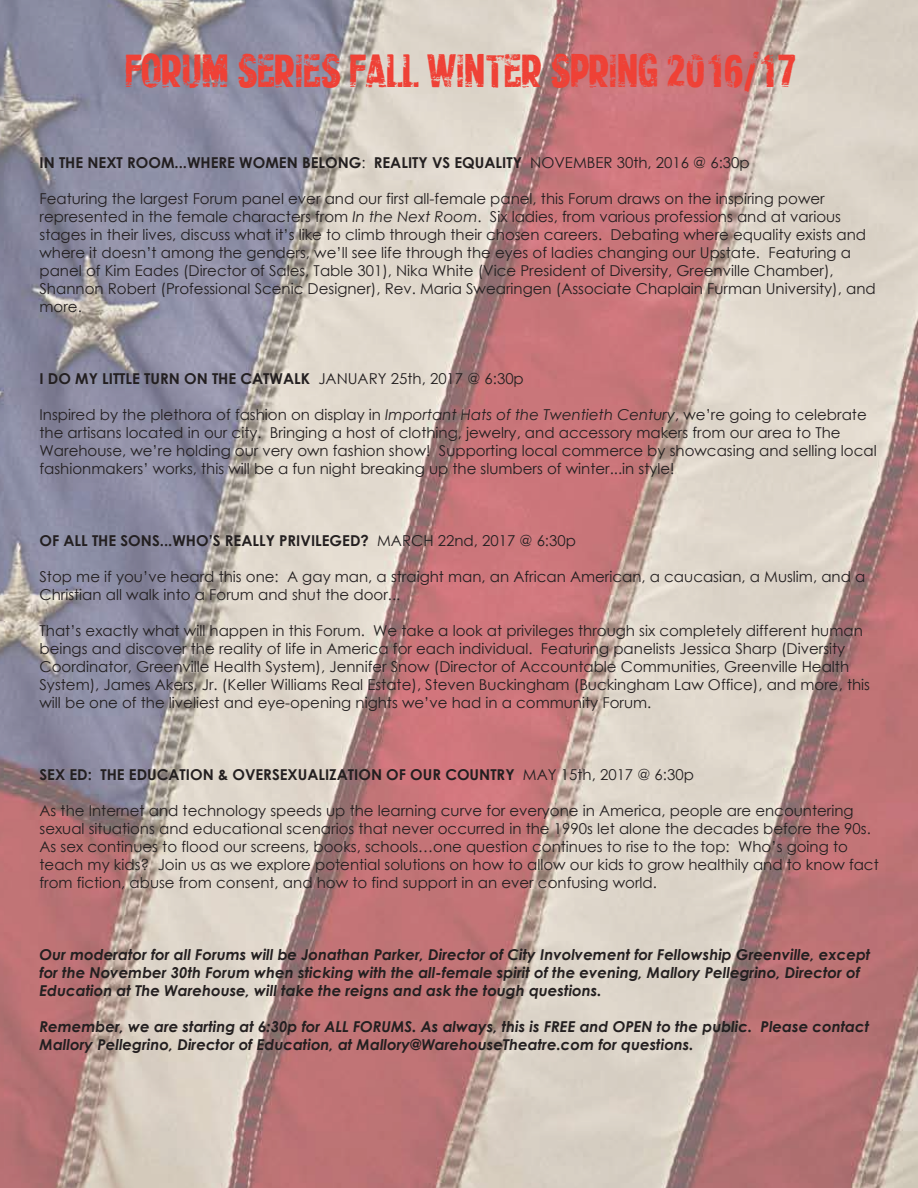
<style>
.page{position:relative;width:918px;height:1188px;background:#fff}
.page>*{position:absolute;margin:0;border:0;box-sizing:border-box;transform-origin:0 0}
.t1{font:45px "CF Xerography";color:#ef4136}
.t2{font:15px/18px "Century Gothic";color:#231f20}
.t3{font:italic 700 15px/18px "Century Gothic";color:#231f20}
.t4{font:700 15px "Century Gothic";color:#231f20}
.s1{font-weight:400}
.s2{font-style:italic}
</style>
<div class="page">
<img style="left:0;top:0;width:918px;height:1188px">
<h1 class="t1" style="left:124px;top:43px;width:674px">FORUM SERIES FALL WINTER SPRING 2016/17</h1>
<p class="t4" style="left:40px;top:153px;width:712px">IN THE NEXT ROOM...WHERE WOMEN BELONG<span class="s1">:</span> REALITY VS EQUALITY <span class="s1">NOVEMBER 30th, 2016 @ 6:30p</span></p>
<p class="t2" style="left:40px;top:189px;width:838px">Featuring the largest Forum panel ever and our first all-female panel, this Forum draws on the inspiring power represented in the female characters from <span class="s2">In the Next Room</span>. Six ladies, from various professions and at various stages in their lives, discuss what it’s like to climb through their chosen careers. Debating where equality exists and where it doesn’t among the genders, we’ll see life through the eyes of ladies changing our Upstate. Featuring a panel of Kim Eades (Director of Sales, Table 301), Nika White (Vice President of Diversity, Greenville Chamber), Shannon Robert (Professional Scenic Designer), Rev. Maria Swearingen (Associate Chaplain Furman University), and more.</p>
<p class="t4" style="left:40px;top:369px;width:486px">I DO MY LITTLE TURN ON THE CATWALK <span class="s1">JANUARY 25th, 2017 @ 6:30p</span></p>
<p class="t2" style="left:40px;top:405px;width:839px">Inspired by the plethora of fashion on display in <span class="s2">Important Hats of the Twentieth Century</span>, we’re going to celebrate the artisans located in our city. Bringing a host of clothing, jewelry, and accessory makers from our area to The Warehouse, we’re holding our very own fashion show! Supporting local commerce by showcasing and selling local fashionmakers’ works, this will be a fun night breaking up the slumbers of winter...in style!</p>
<p class="t4" style="left:40px;top:531px;width:538px">OF ALL THE SONS...WHO’S REALLY PRIVILEGED? <span class="s1">MARCH 22nd, 2017 @ 6:30p</span></p>
<p class="t2" style="left:40px;top:567px;width:827px">Stop me if you’ve heard this one: A gay man, a straight man, an African American, a caucasian, a Muslim, and a<br>Christian all walk into a Forum and shut the door...</p>
<p class="t2" style="left:40px;top:621px;width:832px">That’s exactly what will happen in this Forum. We take a look at privileges through six completely different human beings and discover the reality of life in America for each individual. Featuring panelists Jessica Sharp (Diversity Coordinator, Greenville Health System), Jennifer Snow (Director of Accountable Communities, Greenville Health System), James Akers, Jr. (Keller Williams Real Estate), Steven Buckingham (Buckingham Law Office), and more, this will be one of the liveliest and eye-opening nights we’ve had in a community Forum.</p>
<p class="t4" style="left:40px;top:765px;width:656px">SEX ED: THE EDUCATION &amp; OVERSEXUALIZATION OF OUR COUNTRY <span class="s1">MAY 15th, 2017 @ 6:30p</span></p>
<p class="t2" style="left:40px;top:801px;width:841px">As the Internet and technology speeds up the learning curve for everyone in America, people are encountering sexual situations and educational scenarios that never occurred in the 1990s let alone the decades before the 90s.<br>As sex continues to flood our screens, books, schools…one question continues to rise to the top: Who’s going to teach my kids? Join us as we explore potential solutions on how to allow our kids to grow healthily and to know fact from fiction, abuse from consent, and how to find support in an ever confusing world.</p>
<p class="t3" style="left:40px;top:945px;width:832px">Our moderator for all Forums will be Jonathan Parker, Director of City Involvement for Fellowship Greenville, except for the November 30th Forum when sticking with the all-female spirit of the evening, Mallory Pellegrino, Director of<br>Education at The Warehouse, will take the reigns and ask the tough questions.</p>
<p class="t3" style="left:40px;top:1017px;width:831px">Remember, we are starting at 6:30p for ALL FORUMS. As always, this is FREE and OPEN to the public. Please contact<br>Mallory Pellegrino, Director of Education, at Mallory@WarehouseTheatre.com for questions.</p>
</div>
